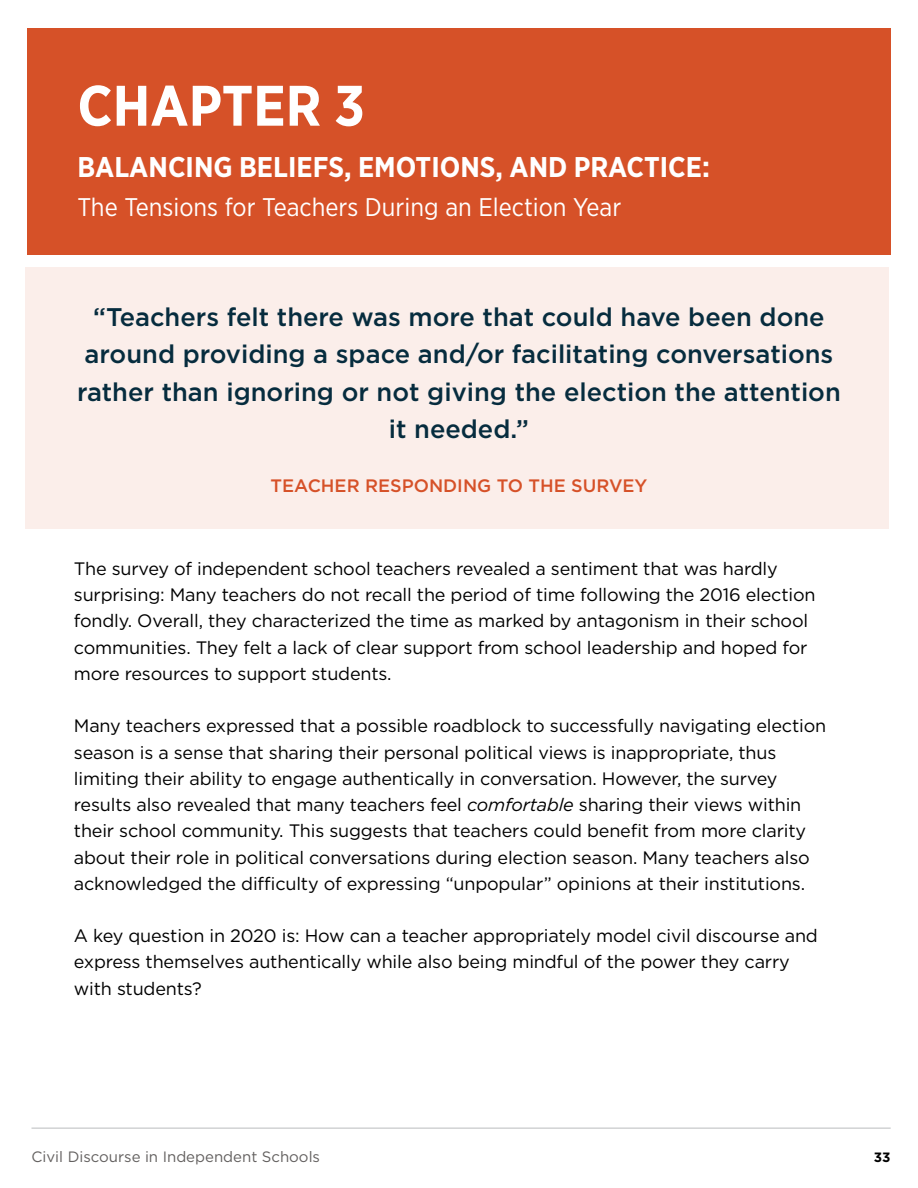
<style>
.page{position:relative;width:918px;height:1188px;background:#fff}
.page>*{position:absolute;margin:0;border:0;box-sizing:border-box;transform-origin:0 0}
.t1{font:700 57px "Gotham Narrow";color:#fff}
.t2{font:700 28.5px "Gotham Narrow";color:#fff}
.t3{font:500 25.5px/37.5px "Gotham";color:#062c3e;text-align:center}
.t4{font:25.5px "Gotham Narrow";color:#fff}
.t5{font:18px/26.2px "Gotham";letter-spacing:-.01em;color:#000}
.t6{font:500 18px "Gotham";color:#d65128}
.t7{font:15px "Gotham";color:#63605f}
.t8{font:700 13.5px "Gotham";color:#000}
.s1{font-style:italic}
</style>
<div class="page">
<hr style="left:32px;top:1127px;width:859px;height:2px;background:#d1d3d4">
<div style="left:25px;top:268px;width:864px;height:261px;background:#fbeeea"></div>
<div style="left:27px;top:28px;width:864px;height:227px;background:#d65128"></div>
<h1 class="t1" style="left:77px;top:69px;width:289px">CHAPTER 3</h1>
<h2 class="t2" style="left:77px;top:148px;width:634px">BALANCING BELIEFS, EMOTIONS, AND PRACTICE:</h2>
<h3 class="t4" style="left:77px;top:191px;width:545px">The Tensions for Teachers During an Election Year</h3>
<h3 class="t3" style="left:77px;top:297px;width:765px">“Teachers felt there was more that could have been done around providing a space and/or facilitating conversations rather than ignoring or not giving the election the attention it needed.”</h3>
<p class="t6" style="left:271px;top:476px;width:378px">TEACHER RESPONDING TO THE SURVEY</p>
<p class="t5" style="left:74px;top:555px;width:743px">The survey of independent school teachers revealed a sentiment that was hardly surprising: Many teachers do not recall the period of time following the 2016 election fondly. Overall, they characterized the time as marked by antagonism in their school communities. They felt a lack of clear support from school leadership and hoped for more resources to support students.</p>
<p class="t5" style="left:74px;top:712px;width:754px">Many teachers expressed that a possible roadblock to successfully navigating election season is a sense that sharing their personal political views is inappropriate, thus limiting their ability to engage authentically in conversation. However, the survey results also revealed that many teachers feel <span class="s1">comfortable</span> sharing their views within their school community. This suggests that teachers could benefit from more clarity about their role in political conversations during election season. Many teachers also acknowledged the difficulty of expressing “unpopular” opinions at their institutions.</p>
<p class="t5" style="left:74px;top:922px;width:745px">A key question in 2020 is: How can a teacher appropriately model civil discourse and express themselves authentically while also being mindful of the power they carry with students?</p>
<p class="t7" style="left:32px;top:1147px;width:290px">Civil Discourse in Independent Schools</p>
<p class="t8" style="left:874px;top:1150px;width:18px">33</p>
</div>
